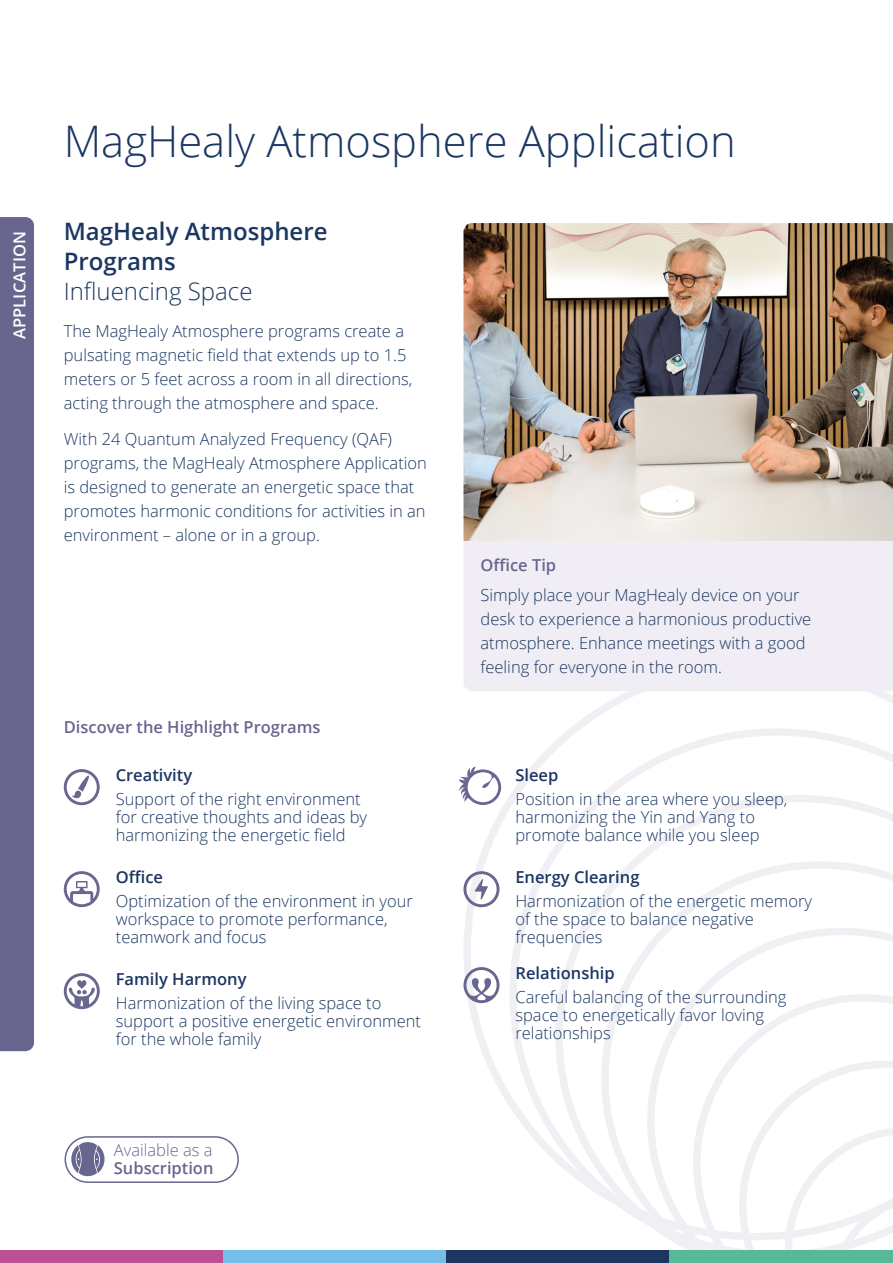
<style>
.page{position:relative;width:893px;height:1263px;background:#fff}
.page>*{position:absolute;margin:0;border:0;box-sizing:border-box;transform-origin:0 0}
.Body-Headline{font:300 43.5px "Open Sans";color:#1b3761}
.Body-IntroText{font:600 24px/30px "Open Sans";color:#1b3761}
.program-claim{font:300 16.5px/18px "Open Sans";color:#1b3761}
.Body-Copy{font:300 16.5px/24px "Open Sans";color:#1b3761}
.program-name{font:600 16.5px "Open Sans";color:#1b3761}
.Body-Copy-SmallHeader{font:600 16.5px "Open Sans";color:#68668f}
.Body-Base{font:300 16.5px "Open Sans";color:#68668f}
.Body-Base-2{font:600 16.5px "Open Sans";color:#68668f}
.Body-Section-Rider{font:600 16.5px "Open Sans";letter-spacing:.01em;color:#fff}
.Body-Copy-SubHeader{font:600 16.5px "Open Sans";color:#68668f}
.s1{font-weight:300}
</style>
<div class="page">
<svg style="left:464px;top:691px;width:429px;height:559px"></svg>
<div style="left:0;top:217px;width:34px;height:834px;background:#68668f"></div>
<div style="left:65px;top:1136px;width:174px;height:47px;border:2px solid #68668f;border-radius:23px"></div>
<svg style="left:71px;top:1142px;width:34px;height:34px"></svg>
<svg style="left:64px;top:769px;width:36px;height:36px"></svg>
<svg style="left:64px;top:871px;width:36px;height:36px"></svg>
<svg style="left:64px;top:973px;width:36px;height:36px"></svg>
<svg style="left:459px;top:767px;width:43px;height:38px"></svg>
<svg style="left:463px;top:871px;width:36px;height:36px"></svg>
<svg style="left:463px;top:967px;width:36px;height:36px"></svg>
<img style="left:463px;top:223px;width:430px;height:318px">
<div style="left:463px;top:541px;width:430px;height:150px;background:#f0eef4"></div>
<div style="left:0;top:1250px;width:223px;height:13px;background:#bd4f97"></div>
<div style="left:223px;top:1250px;width:224px;height:13px;background:#76beea"></div>
<div style="left:446px;top:1250px;width:224px;height:13px;background:#1b3761"></div>
<div style="left:670px;top:1250px;width:223px;height:13px;background:#58b998"></div>
<p class="Body-Section-Rider" style="left:8px;top:339px;width:110px;rotate:-90deg">APPLICATION</p>
<p class="Body-Headline" style="left:64px;top:111px;width:673px">MagHealy Atmosphere Application</p>
<p class="Body-IntroText" style="left:64px;top:216px;width:265px">MagHealy Atmosphere<br>Programs<br><span class="s1">Influencing Space</span></p>
<p class="Body-Copy" style="left:64px;top:319px;width:350px">The MagHealy Atmosphere programs create a pulsating magnetic field that extends up to 1.5 meters or 5 feet across a room in all directions, acting through the atmosphere and space.</p>
<p class="Body-Copy" style="left:64px;top:427px;width:365px">With 24 Quantum Analyzed Frequency (QAF) programs, the MagHealy Atmosphere Application is designed to generate an energetic space that promotes harmonic conditions for activities in an environment – alone or in a group.</p>
<p class="Body-Copy-SmallHeader" style="left:64px;top:716px;width:258px">Discover the Highlight Programs</p>
<p class="program-name" style="left:116px;top:764px;width:78px">Creativity</p>
<p class="program-claim" style="left:116px;top:790px;width:253px">Support of the right environment for creative thoughts and ideas by harmonizing the energetic field</p>
<p class="program-name" style="left:116px;top:866px;width:49px">Office</p>
<p class="program-claim" style="left:116px;top:892px;width:299px">Optimization of the environment in your workspace to promote performance, teamwork and focus</p>
<p class="program-name" style="left:116px;top:968px;width:132px">Family Harmony</p>
<p class="program-claim" style="left:116px;top:994px;width:307px">Harmonization of the living space to support a positive energetic environment for the whole family</p>
<p class="Body-Base" style="left:114px;top:1139px;width:100px">Available as a</p>
<p class="Body-Base-2" style="left:114px;top:1157px;width:101px">Subscription</p>
<p class="Body-Copy-SubHeader" style="left:480px;top:554px;width:77px">Office Tip</p>
<p class="Body-Copy" style="left:480px;top:583px;width:332px">Simply place your MagHealy device on your desk to experience a harmonious productive atmosphere. Enhance meetings with a good feeling for everyone in the room.</p>
<p class="program-name" style="left:515px;top:764px;width:44px">Sleep</p>
<p class="program-claim" style="left:515px;top:790px;width:273px">Position in the area where you sleep, harmonizing the Yin and Yang to promote balance while you sleep</p>
<p class="program-name" style="left:515px;top:866px;width:126px">Energy Clearing</p>
<p class="program-claim" style="left:515px;top:892px;width:298px">Harmonization of the energetic memory of the space to balance negative frequencies</p>
<p class="program-name" style="left:515px;top:962px;width:101px">Relationship</p>
<p class="program-claim" style="left:515px;top:988px;width:272px">Careful balancing of the surrounding space to energetically favor loving relationships</p>
</div>
